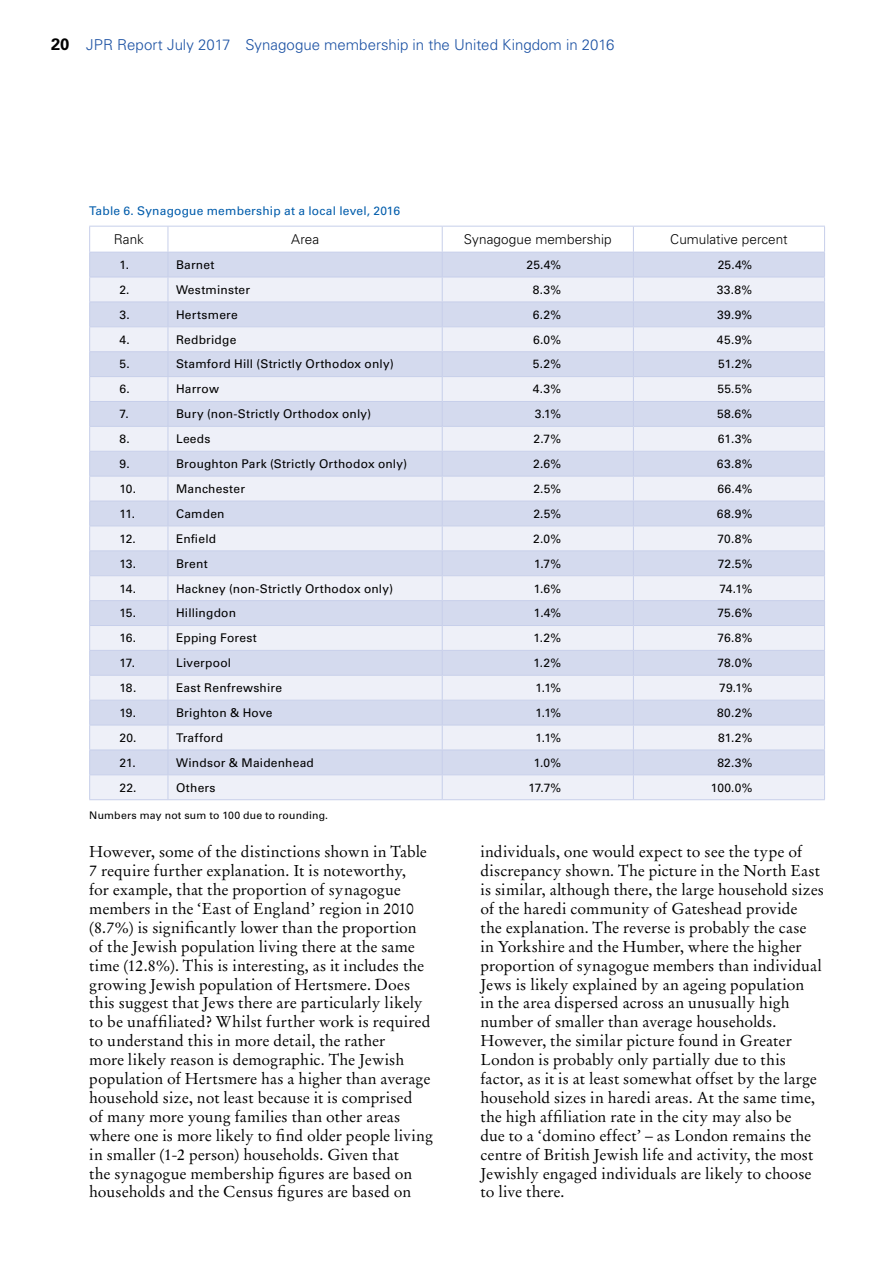
<style>
.page{position:relative;width:893px;height:1263px;background:#fff}
.page>*{position:absolute;margin:0;border:0;box-sizing:border-box;transform-origin:0 0}
.t1{font:15.75px/18.9px "Stempel Garamond LT Std";letter-spacing:.005em;color:#000}
.t2{font:300 15px "Univers LT Std";color:#1b51a3}
.t3{font:300 13.5px "Univers LT Std";letter-spacing:.005em;color:#000}
.t4{font:12px "Univers LT Std";letter-spacing:.015em;color:#000}
.t5{font:12px "Univers LT Std";letter-spacing:.015em;color:#005cab}
.t6{font:10.5px "Univers LT Std";letter-spacing:.02em;color:#000}
.s1{font-weight:700;font-size:16.5px;color:#000}
</style>
<div class="page">
<hr style="left:89px;top:799px;width:79px;height:1px;background:#c7cfea">
<hr style="left:168px;top:799px;width:274px;height:1px;background:#c7cfea">
<hr style="left:442px;top:799px;width:191px;height:1px;background:#c7cfea">
<hr style="left:633px;top:799px;width:192px;height:1px;background:#c7cfea">
<svg style="left:89px;top:226px;width:736px;height:573px;background:#e1e5f3"></svg>
<hr style="left:89px;top:252px;width:79px;height:1px;background:#c7cfea">
<hr style="left:168px;top:252px;width:274px;height:1px;background:#c7cfea">
<hr style="left:442px;top:252px;width:191px;height:1px;background:#c7cfea">
<hr style="left:633px;top:252px;width:192px;height:1px;background:#c7cfea">
<p class="t2" style="left:51px;top:36px;width:565px"><span class="s1">20</span> JPR Report July 2017 Synagogue membership in the United Kingdom in 2016</p>
<p class="t5" style="left:89px;top:203px;width:312px">Table 6. Synagogue membership at a local level, 2016</p>
<p class="t3" style="left:114px;top:231px;width:32px">Rank</p>
<p class="t3" style="left:291px;top:231px;width:30px">Area</p>
<p class="t3" style="left:464px;top:231px;width:149px">Synagogue membership</p>
<p class="t3" style="left:670px;top:231px;width:119px">Cumulative percent</p>
<p class="t4" style="left:119px;top:258px;width:11px">1.</p>
<p class="t4" style="left:176px;top:258px;width:40px">Barnet</p>
<p class="t4" style="left:527px;top:258px;width:36px">25.4%</p>
<p class="t4" style="left:718px;top:258px;width:36px">25.4%</p>
<p class="t4" style="left:119px;top:282px;width:12px">2.</p>
<p class="t4" style="left:176px;top:282px;width:76px">Westminster</p>
<p class="t4" style="left:533px;top:282px;width:30px">8.3%</p>
<p class="t4" style="left:717px;top:282px;width:37px">33.8%</p>
<p class="t4" style="left:119px;top:307px;width:12px">3.</p>
<p class="t4" style="left:176px;top:307px;width:63px">Hertsmere</p>
<p class="t4" style="left:533px;top:307px;width:30px">6.2%</p>
<p class="t4" style="left:717px;top:307px;width:37px">39.9%</p>
<p class="t4" style="left:119px;top:332px;width:12px">4.</p>
<p class="t4" style="left:176px;top:332px;width:62px">Redbridge</p>
<p class="t4" style="left:533px;top:332px;width:30px">6.0%</p>
<p class="t4" style="left:717px;top:332px;width:37px">45.9%</p>
<p class="t4" style="left:119px;top:357px;width:12px">5.</p>
<p class="t4" style="left:176px;top:357px;width:219px">Stamford Hill (Strictly Orthodox only)</p>
<p class="t4" style="left:533px;top:357px;width:30px">5.2%</p>
<p class="t4" style="left:718px;top:357px;width:36px">51.2%</p>
<p class="t4" style="left:119px;top:382px;width:12px">6.</p>
<p class="t4" style="left:176px;top:382px;width:44px">Harrow</p>
<p class="t4" style="left:533px;top:382px;width:30px">4.3%</p>
<p class="t4" style="left:717px;top:382px;width:36px">55.5%</p>
<p class="t4" style="left:119px;top:407px;width:11px">7.</p>
<p class="t4" style="left:176px;top:407px;width:197px">Bury (non-Strictly Orthodox only)</p>
<p class="t4" style="left:535px;top:407px;width:28px">3.1%</p>
<p class="t4" style="left:717px;top:407px;width:37px">58.6%</p>
<p class="t4" style="left:119px;top:432px;width:12px">8.</p>
<p class="t4" style="left:176px;top:432px;width:36px">Leeds</p>
<p class="t4" style="left:534px;top:432px;width:29px">2.7%</p>
<p class="t4" style="left:718px;top:432px;width:36px">61.3%</p>
<p class="t4" style="left:119px;top:457px;width:12px">9.</p>
<p class="t4" style="left:176px;top:457px;width:233px">Broughton Park (Strictly Orthodox only)</p>
<p class="t4" style="left:533px;top:457px;width:29px">2.6%</p>
<p class="t4" style="left:717px;top:457px;width:37px">63.8%</p>
<p class="t4" style="left:119px;top:482px;width:18px">10.</p>
<p class="t4" style="left:176px;top:482px;width:70px">Manchester</p>
<p class="t4" style="left:533px;top:482px;width:29px">2.5%</p>
<p class="t4" style="left:717px;top:482px;width:36px">66.4%</p>
<p class="t4" style="left:119px;top:506px;width:17px">11.</p>
<p class="t4" style="left:176px;top:506px;width:50px">Camden</p>
<p class="t4" style="left:533px;top:506px;width:29px">2.5%</p>
<p class="t4" style="left:717px;top:506px;width:37px">68.9%</p>
<p class="t4" style="left:119px;top:531px;width:18px">12.</p>
<p class="t4" style="left:176px;top:531px;width:42px">Enfield</p>
<p class="t4" style="left:533px;top:531px;width:29px">2.0%</p>
<p class="t4" style="left:717px;top:531px;width:36px">70.8%</p>
<p class="t4" style="left:119px;top:556px;width:18px">13.</p>
<p class="t4" style="left:176px;top:556px;width:33px">Brent</p>
<p class="t4" style="left:534px;top:556px;width:29px">1.7%</p>
<p class="t4" style="left:718px;top:556px;width:36px">72.5%</p>
<p class="t4" style="left:119px;top:581px;width:18px">14.</p>
<p class="t4" style="left:176px;top:581px;width:219px">Hackney (non-Strictly Orthodox only)</p>
<p class="t4" style="left:534px;top:581px;width:29px">1.6%</p>
<p class="t4" style="left:720px;top:581px;width:34px">74.1%</p>
<p class="t4" style="left:119px;top:606px;width:18px">15.</p>
<p class="t4" style="left:176px;top:606px;width:61px">Hillingdon</p>
<p class="t4" style="left:534px;top:606px;width:29px">1.4%</p>
<p class="t4" style="left:717px;top:606px;width:36px">75.6%</p>
<p class="t4" style="left:120px;top:631px;width:18px">16.</p>
<p class="t4" style="left:176px;top:631px;width:82px">Epping Forest</p>
<p class="t4" style="left:534px;top:631px;width:29px">1.2%</p>
<p class="t4" style="left:717px;top:631px;width:36px">76.8%</p>
<p class="t4" style="left:120px;top:656px;width:17px">17.</p>
<p class="t4" style="left:176px;top:656px;width:57px">Liverpool</p>
<p class="t4" style="left:534px;top:656px;width:29px">1.2%</p>
<p class="t4" style="left:717px;top:656px;width:36px">78.0%</p>
<p class="t4" style="left:120px;top:681px;width:18px">18.</p>
<p class="t4" style="left:176px;top:681px;width:107px">East Renfrewshire</p>
<p class="t4" style="left:535px;top:681px;width:27px">1.1%</p>
<p class="t4" style="left:719px;top:681px;width:35px">79.1%</p>
<p class="t4" style="left:120px;top:706px;width:18px">19.</p>
<p class="t4" style="left:176px;top:706px;width:98px">Brighton &amp; Hove</p>
<p class="t4" style="left:535px;top:706px;width:27px">1.1%</p>
<p class="t4" style="left:717px;top:706px;width:37px">80.2%</p>
<p class="t4" style="left:120px;top:730px;width:19px">20.</p>
<p class="t4" style="left:176px;top:730px;width:49px">Trafford</p>
<p class="t4" style="left:535px;top:730px;width:27px">1.1%</p>
<p class="t4" style="left:718px;top:730px;width:36px">81.2%</p>
<p class="t4" style="left:120px;top:755px;width:18px">21.</p>
<p class="t4" style="left:176px;top:755px;width:139px">Windsor &amp; Maidenhead</p>
<p class="t4" style="left:534px;top:755px;width:29px">1.0%</p>
<p class="t4" style="left:717px;top:755px;width:37px">82.3%</p>
<p class="t4" style="left:120px;top:780px;width:19px">22.</p>
<p class="t4" style="left:176px;top:780px;width:41px">Others</p>
<p class="t4" style="left:528px;top:780px;width:34px">17.7%</p>
<p class="t4" style="left:711px;top:780px;width:43px">100.0%</p>
<p class="t6" style="left:89px;top:809px;width:240px">Numbers may not sum to 100 due to rounding.</p>
<p class="t1" style="left:89px;top:842px;width:345px">However, some of the distinctions shown in Table 7 require further explanation. It is noteworthy,<br>for example, that the proportion of synagogue members in the ‘East of England’ region in 2010 (8.7%) is significantly lower than the proportion of the Jewish population living there at the same time (12.8%). This is interesting, as it includes the growing Jewish population of Hertsmere. Does this suggest that Jews there are particularly likely to be unaffiliated? Whilst further work is required to understand this in more detail, the rather<br>more likely reason is demographic. The Jewish population of Hertsmere has a higher than average household size, not least because it is comprised<br>of many more young families than other areas where one is more likely to find older people living in smaller (1-2 person) households. Given that<br>the synagogue membership figures are based on households and the Census figures are based on</p>
<p class="t1" style="left:480px;top:842px;width:345px">individuals, one would expect to see the type of discrepancy shown. The picture in the North East is similar, although there, the large household sizes of the haredi community of Gateshead provide<br>the explanation. The reverse is probably the case<br>in Yorkshire and the Humber, where the higher proportion of synagogue members than individual Jews is likely explained by an ageing population<br>in the area dispersed across an unusually high number of smaller than average households.<br>However, the similar picture found in Greater London is probably only partially due to this factor, as it is at least somewhat offset by the large household sizes in haredi areas. At the same time, the high affiliation rate in the city may also be<br>due to a ‘domino effect’ – as London remains the centre of British Jewish life and activity, the most Jewishly engaged individuals are likely to choose to live there.</p>
</div>
